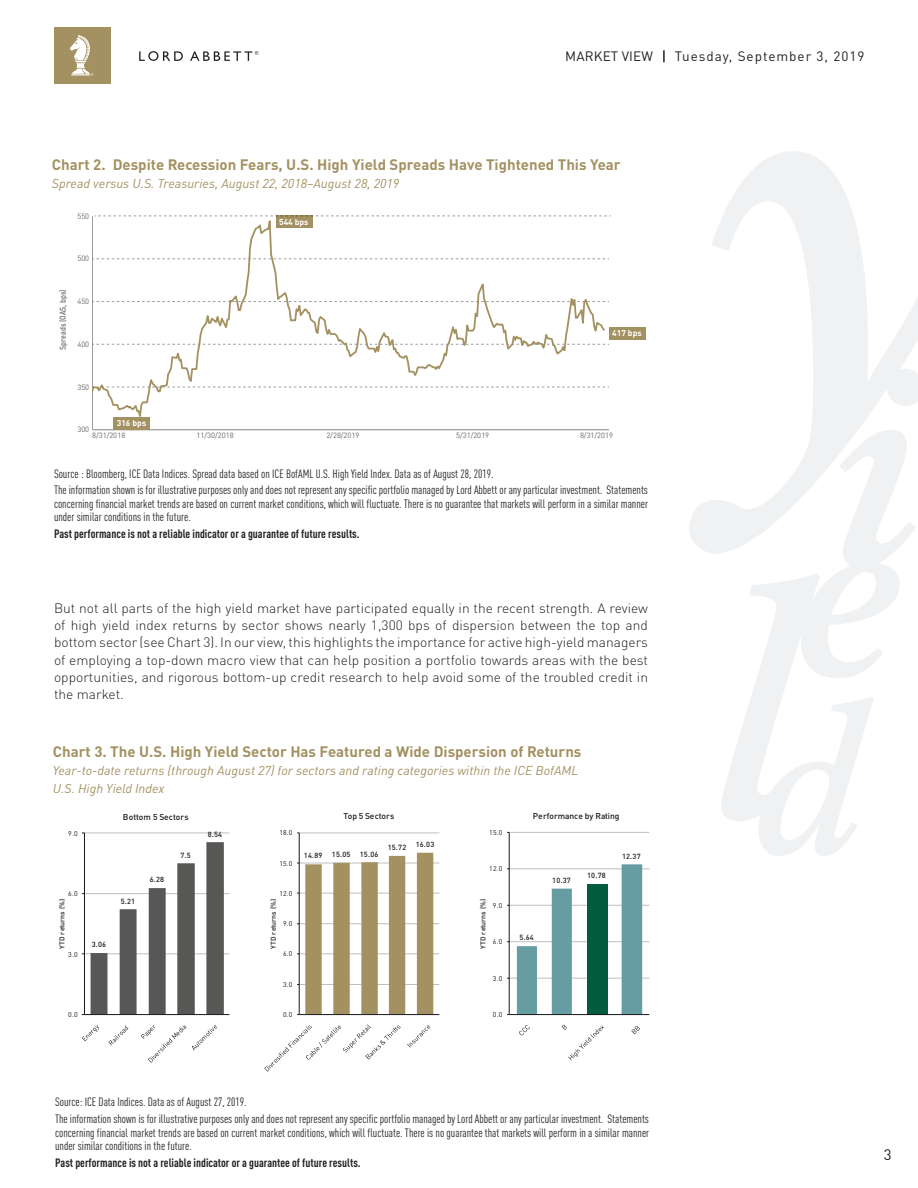
<style>
.page{position:relative;width:918px;height:1188px;background:#fff}
.page>*{position:absolute;margin:0;border:0;box-sizing:border-box;transform-origin:0 0}
.MV_TITLE{font:700 15px "DIN Pro";color:#a39161}
.t1{font:15px "DIN Pro";color:#231f20}
.MV_BODY{font:300 13.5px/17.2px "DIN Pro";color:#231f20;text-align:justify}
.t2{font:13.5px "DIN Pro";letter-spacing:.07em;color:#231f20}
.t3{font:13.5px "DIN Pro";letter-spacing:.01em;color:#231f20}
.MV_TITLE-2{font:italic 12.75px/18px "DIN Pro";color:#a39161}
.MV_BODY_SUBHEAD{font:condensed 12px/13.5px "DIN Pro";color:#231f20;text-align:justify}
.MV_BODY_SUBHEAD-2{font:700 condensed 12px "DIN Pro";color:#231f20}
.t4{font:500 8.4px "DIN Pro";color:#191919}
.t5{font:700 8.4px "DIN Pro";color:#fff}
.t6{font:500 8.4px "DIN Pro";letter-spacing:-.005em;color:#696969;scale:.84 1}
.t7{font:7.65px "DIN Pro";letter-spacing:-.005em;color:#696969}
.t8{font:500 7.35px "DIN Pro";letter-spacing:.015em;color:#191919}
.t9{font:6.9px "DIN Pro";letter-spacing:.015em;color:#191919}
.t10{font:500 6.9px "DIN Pro";letter-spacing:-.015em;color:#191919}
</style>
<div class="page">
<svg style="left:276px;top:215px;width:36px;height:1px"></svg>
<svg style="left:481px;top:387px;width:128px;height:1px"></svg>
<svg style="left:481px;top:259px;width:128px;height:1px"></svg>
<hr style="left:93px;top:216px;width:1px;height:214px;background:#000">
<hr style="left:93px;top:430px;width:516px;height:1px;background:#000">
<svg style="left:93px;top:216px;width:386px;height:209px"></svg>
<svg style="left:93px;top:277px;width:516px;height:81px"></svg>
<svg style="left:94px;top:216px;width:517px;height:1px"></svg>
<div style="left:114px;top:417px;width:36px;height:12px;background:#a39161"></div>
<div style="left:609px;top:327px;width:37px;height:13px;background:#a39161"></div>
<div style="left:54px;top:27px;width:57px;height:57px;background:#a49161"></div>
<svg style="left:139px;top:51px;width:44px;height:10px"></svg>
<svg style="left:190px;top:51px;width:68px;height:10px"></svg>
<svg style="left:663px;top:50px;width:2px;height:12px"></svg>
<svg style="left:70px;top:35px;width:23px;height:40px"></svg>
<svg style="left:689px;top:151px;width:229px;height:402px"></svg>
<svg style="left:721px;top:369px;width:197px;height:487px"></svg>
<hr style="left:84px;top:833px;width:145px;height:1px;background:#bfbfbf">
<hr style="left:84px;top:893px;width:145px;height:1px;background:#bfbfbf">
<hr style="left:84px;top:954px;width:145px;height:1px;background:#bfbfbf">
<svg style="left:91px;top:842px;width:133px;height:172px"></svg>
<hr style="left:84px;top:833px;width:1px;height:182px;background:#191919">
<hr style="left:84px;top:1014px;width:145px;height:1px;background:#191919">
<svg style="left:82px;top:1025px;width:17px;height:16px"></svg>
<svg style="left:108px;top:1025px;width:20px;height:21px"></svg>
<svg style="left:141px;top:1025px;width:45px;height:38px"></svg>
<svg style="left:192px;top:1025px;width:25px;height:26px"></svg>
<hr style="left:299px;top:833px;width:140px;height:1px;background:#bfbfbf">
<hr style="left:299px;top:863px;width:140px;height:1px;background:#bfbfbf">
<hr style="left:299px;top:893px;width:140px;height:1px;background:#bfbfbf">
<hr style="left:299px;top:923px;width:140px;height:1px;background:#bfbfbf">
<hr style="left:299px;top:954px;width:140px;height:1px;background:#bfbfbf">
<hr style="left:299px;top:984px;width:140px;height:1px;background:#bfbfbf">
<svg style="left:305px;top:853px;width:128px;height:161px"></svg>
<hr style="left:299px;top:833px;width:1px;height:182px;background:#191919">
<hr style="left:299px;top:1014px;width:140px;height:1px;background:#191919">
<svg style="left:264px;top:1024px;width:136px;height:48px"></svg>
<svg style="left:407px;top:1025px;width:23px;height:23px"></svg>
<hr style="left:509px;top:832px;width:140px;height:1px;background:#bfbfbf">
<hr style="left:509px;top:869px;width:140px;height:1px;background:#bfbfbf">
<hr style="left:509px;top:905px;width:140px;height:1px;background:#bfbfbf">
<hr style="left:509px;top:941px;width:140px;height:1px;background:#bfbfbf">
<hr style="left:509px;top:978px;width:140px;height:1px;background:#bfbfbf">
<svg style="left:517px;top:864px;width:125px;height:150px"></svg>
<hr style="left:509px;top:832px;width:1px;height:183px;background:#191919">
<hr style="left:509px;top:1014px;width:140px;height:1px;background:#191919">
<svg style="left:519px;top:1025px;width:11px;height:10px"></svg>
<svg style="left:562px;top:1025px;width:42px;height:35px"></svg>
<svg style="left:631px;top:1026px;width:9px;height:8px"></svg>
<p class="t3" style="left:565px;top:45px;width:89px">MARKET VIEW</p>
<p class="t2" style="left:675px;top:45px;width:191px">Tuesday, September 3, 2019</p>
<p class="MV_TITLE" style="left:52px;top:152px;width:570px">Chart 2. Despite Recession Fears, U.S. High Yield Spreads Have Tightened This Year</p>
<p class="MV_TITLE-2" style="left:52px;top:173px;width:349px">Spread versus U.S. Treasuries, August 22, 2018–August 28, 2019</p>
<p class="t5" style="left:279px;top:215px;width:31px">544 bps</p>
<p class="t7" style="left:77px;top:210px;width:13px">550</p>
<p class="t7" style="left:77px;top:253px;width:13px">500</p>
<p class="t6" style="left:56px;top:350px;width:73px;rotate:-90deg">Spreads (OAS, bps)</p>
<p class="t7" style="left:77px;top:295px;width:13px">450</p>
<p class="t7" style="left:77px;top:338px;width:13px">400</p>
<p class="t5" style="left:612px;top:326px;width:31px">417 bps</p>
<p class="t7" style="left:77px;top:381px;width:13px">350</p>
<p class="t5" style="left:117px;top:416px;width:31px">316 bps</p>
<p class="t7" style="left:77px;top:424px;width:13px">300</p>
<p class="t7" style="left:92px;top:430px;width:35px">8/31/2018</p>
<p class="t7" style="left:197px;top:430px;width:39px">11/30/2018</p>
<p class="t7" style="left:326px;top:430px;width:35px">2/28/2019</p>
<p class="t7" style="left:456px;top:430px;width:35px">5/31/2019</p>
<p class="t7" style="left:580px;top:430px;width:35px">8/31/2019</p>
<p class="MV_BODY_SUBHEAD" style="left:54px;top:466px;width:441px">Source : Bloomberg, ICE Data Indices. Spread data based on ICE BofAML U.S. High Yield Index. Data as of August 28, 2019.</p>
<p class="MV_BODY_SUBHEAD" style="left:54px;top:482px;width:596px">The information shown is for illustrative purposes only and does not represent any specific portfolio managed by Lord Abbett or any particular investment. Statements concerning financial market trends are based on current market conditions, which will fluctuate. There is no guarantee that markets will perform in a similar manner under similar conditions in the future.</p>
<p class="MV_BODY_SUBHEAD-2" style="left:54px;top:525px;width:307px">Past performance is not a reliable indicator or a guarantee of future results.</p>
<p class="MV_BODY" style="left:54px;top:598px;width:596px">But not all parts of the high yield market have participated equally in the recent strength. A review of high yield index returns by sector shows nearly 1,300 bps of dispersion between the top and bottom sector (see Chart 3). In our view, this highlights the importance for active high-yield managers of employing a top-down macro view that can help position a portfolio towards areas with the best opportunities, and rigorous bottom-up credit research to help avoid some of the troubled credit in the market.</p>
<p class="MV_TITLE" style="left:53px;top:739px;width:530px">Chart 3. The U.S. High Yield Sector Has Featured a Wide Dispersion of Returns</p>
<p class="MV_TITLE-2" style="left:53px;top:760px;width:527px">Year-to-date returns (through August 27) for sectors and rating categories within the ICE BofAML<br>U.S. High Yield Index</p>
<p class="t4" style="left:123px;top:810px;width:67px">Bottom 5 Sectors</p>
<p class="t4" style="left:343px;top:809px;width:52px">Top 5 Sectors</p>
<p class="t4" style="left:533px;top:809px;width:88px">Performance by Rating</p>
<p class="t9" style="left:68px;top:828px;width:11px">9.0</p>
<p class="t8" style="left:208px;top:828px;width:16px">8.54</p>
<p class="t9" style="left:279px;top:827px;width:15px">18.0</p>
<p class="t9" style="left:489px;top:827px;width:15px">15.0</p>
<p class="t8" style="left:150px;top:874px;width:16px">6.28</p>
<p class="t8" style="left:180px;top:849px;width:12px">7.5</p>
<p class="t9" style="left:279px;top:858px;width:15px">15.0</p>
<p class="t8" style="left:304px;top:850px;width:20px">14.89</p>
<p class="t8" style="left:332px;top:848px;width:20px">15.05</p>
<p class="t8" style="left:360px;top:848px;width:20px">15.06</p>
<p class="t8" style="left:388px;top:841px;width:20px">15.72</p>
<p class="t8" style="left:416px;top:838px;width:20px">16.03</p>
<p class="t9" style="left:489px;top:863px;width:15px">12.0</p>
<p class="t8" style="left:552px;top:874px;width:20px">10.37</p>
<p class="t8" style="left:587px;top:869px;width:20px">10.78</p>
<p class="t8" style="left:622px;top:850px;width:20px">12.37</p>
<p class="t9" style="left:68px;top:888px;width:11px">6.0</p>
<p class="t9" style="left:279px;top:888px;width:15px">12.0</p>
<p class="t10" style="left:56px;top:949px;width:51px;rotate:-90deg">YTD returns (%)</p>
<p class="t8" style="left:92px;top:939px;width:16px">3.06</p>
<p class="t8" style="left:121px;top:895px;width:16px">5.21</p>
<p class="t10" style="left:268px;top:949px;width:51px;rotate:-90deg">YTD returns (%)</p>
<p class="t9" style="left:283px;top:918px;width:11px">9.0</p>
<p class="t10" style="left:477px;top:949px;width:51px;rotate:-90deg">YTD returns (%)</p>
<p class="t9" style="left:493px;top:900px;width:11px">9.0</p>
<p class="t9" style="left:493px;top:936px;width:11px">6.0</p>
<p class="t8" style="left:519px;top:932px;width:16px">5.64</p>
<p class="t9" style="left:68px;top:949px;width:11px">3.0</p>
<p class="t9" style="left:283px;top:948px;width:11px">6.0</p>
<p class="t9" style="left:283px;top:979px;width:11px">3.0</p>
<p class="t9" style="left:493px;top:973px;width:11px">3.0</p>
<p class="t9" style="left:68px;top:1009px;width:11px">0.0</p>
<p class="t9" style="left:283px;top:1009px;width:11px">0.0</p>
<p class="t9" style="left:493px;top:1009px;width:11px">0.0</p>
<p class="MV_BODY_SUBHEAD" style="left:55px;top:1095px;width:193px">Source: ICE Data Indices. Data as of August 27, 2019.</p>
<p class="MV_BODY_SUBHEAD" style="left:55px;top:1111px;width:596px">The information shown is for illustrative purposes only and does not represent any specific portfolio managed by Lord Abbett or any particular investment. Statements concerning financial market trends are based on current market conditions, which will fluctuate. There is no guarantee that markets will perform in a similar manner under similar conditions in the future.</p>
<p class="MV_BODY_SUBHEAD-2" style="left:55px;top:1154px;width:307px">Past performance is not a reliable indicator or a guarantee of future results.</p>
<p class="t1" style="left:884px;top:1143px;width:9px">3</p>
</div>
